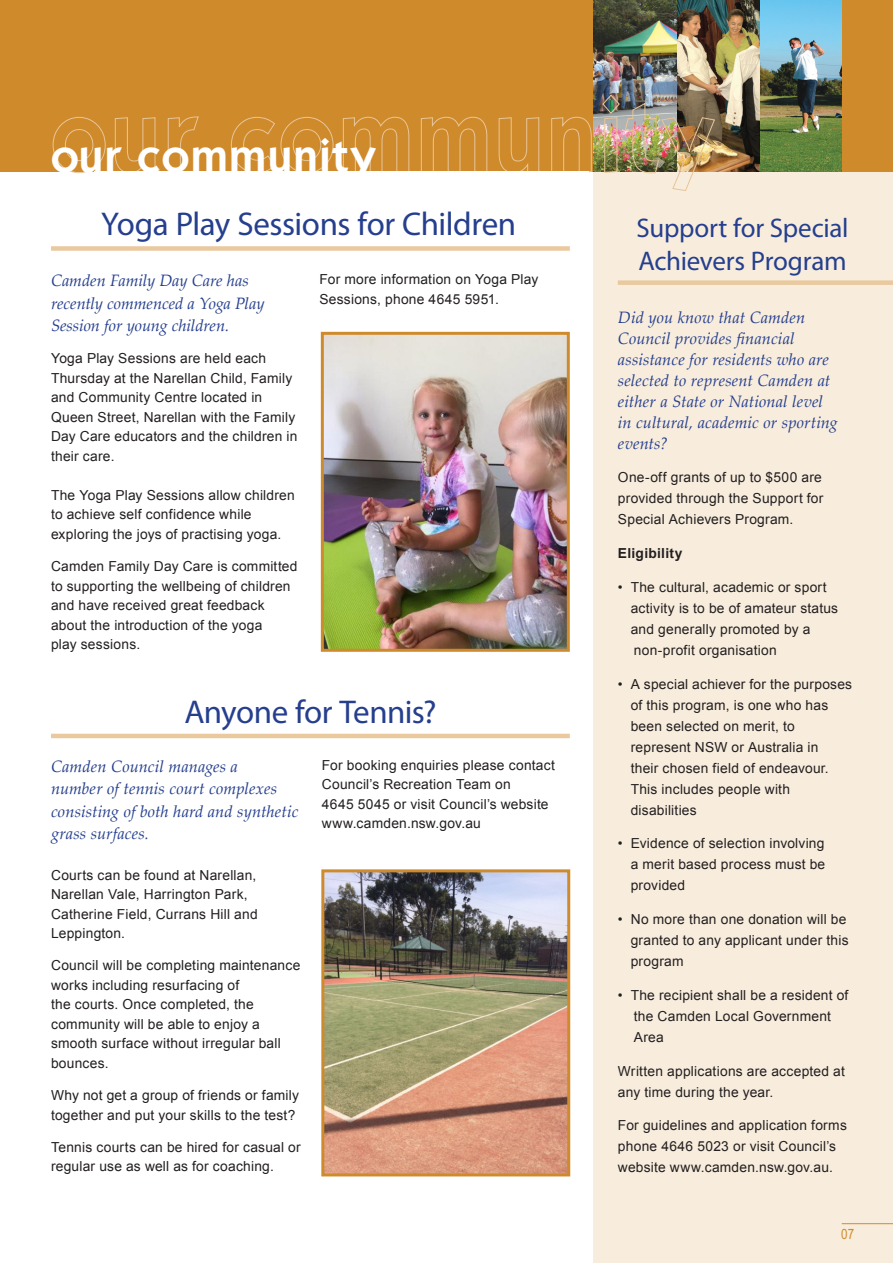
<style>
.page{position:relative;width:893px;height:1263px;background:#fff}
.page>*{position:absolute;margin:0;border:0;box-sizing:border-box;transform-origin:0 0}
.t1{font:600 46.5px "Kabel IT Cby BT";letter-spacing:.04em;color:#fff}
.Main_Heading{font:33px "Myriad Pro";letter-spacing:-.015em;color:#253f8e}
.Med_Heading{font:27px/32.4px "Myriad Pro";letter-spacing:-.01em;color:#253f8e}
.blue_intro{font:italic 16.5px/21px "Palatino Linotype";letter-spacing:.005em;color:#253f8e}
.body{font:italic 16.5px/22.5px "Palatino Linotype";letter-spacing:-.005em;color:#253f8e}
.t2{font:14.25px "Arial Narrow";color:#cf8b2b}
.body-2{font:13.8px/19.5px "Arial";letter-spacing:.015em;color:#231f20}
.Body_Bold{font:700 13.8px "Arial";letter-spacing:.02em;color:#231f20}
</style>
<div class="page">
<div style="left:593px;top:172px;width:300px;height:1091px;background:#f8eddd"></div>
<div style="left:0;top:0;width:893px;height:172px;background:#cf8b2b"></div>
<img style="left:593px;top:0;width:249px;height:172px">
<svg style="left:52px;top:117px;width:54px;height:56px"></svg>
<svg style="left:115px;top:117px;width:41px;height:55px"></svg>
<svg style="left:167px;top:116px;width:32px;height:56px"></svg>
<svg style="left:231px;top:117px;width:103px;height:55px"></svg>
<svg style="left:343px;top:116px;width:67px;height:56px"></svg>
<svg style="left:421px;top:116px;width:67px;height:56px"></svg>
<svg style="left:498px;top:117px;width:42px;height:55px"></svg>
<svg style="left:551px;top:116px;width:41px;height:57px"></svg>
<img style="left:602px;top:94px;width:113px;height:97px">
<div style="left:94px;top:172px;width:495px;height:14px;background:#fff"></div>
<hr style="left:842px;top:1223px;width:51px;height:1px;background:#cf8b2b">
<div style="left:51px;top:246px;width:519px;height:5px;background:#eac99e"></div>
<hr style="left:51px;top:734px;width:519px;height:4px;background:#eac99e">
<img style="left:325px;top:873px;width:241px;height:299px">
<div style="left:321px;top:869px;width:249px;height:307px;border:3px solid #cf8b2b"></div>
<div style="left:618px;top:280px;width:275px;height:5px;background:#eac99e"></div>
<img style="left:325px;top:336px;width:241px;height:312px">
<div style="left:321px;top:332px;width:249px;height:320px;border:3px solid #cf8b2b"></div>
<p class="t1" style="left:51px;top:127px;width:325px">our community</p>
<p class="Main_Heading" style="left:101px;top:203px;width:416px">Yoga Play Sessions for Children</p>
<p class="body" style="left:51px;top:269px;width:215px">Camden Family Day Care has recently commenced a Yoga Play<br>Session for young children.</p>
<p class="body-2" style="left:51px;top:349px;width:248px">Yoga Play Sessions are held each<br>Thursday at the Narellan Child, Family and Community Centre located in<br>Queen Street, Narellan with the Family<br>Day Care educators and the children in their care.</p>
<p class="body-2" style="left:51px;top:485px;width:245px">The Yoga Play Sessions allow children to achieve self confidence while exploring the joys of practising yoga.</p>
<p class="body-2" style="left:51px;top:557px;width:248px">Camden Family Day Care is committed to supporting the wellbeing of children and have received great feedback about the introduction of the yoga<br>play sessions.</p>
<p class="body-2" style="left:319px;top:270px;width:220px">For more information on Yoga Play<br>Sessions, phone 4645 5951.</p>
<p class="Main_Heading" style="left:184px;top:692px;width:254px">Anyone for Tennis?</p>
<p class="blue_intro" style="left:51px;top:754px;width:249px;line-height:22.5px">Camden Council manages a<br>number of tennis court complexes consisting of both hard and synthetic grass surfaces.</p>
<p class="body-2" style="left:51px;top:865px;width:208px">Courts can be found at Narellan,<br>Narellan Vale, Harrington Park,<br>Catherine Field, Currans Hill and<br>Leppington.</p>
<p class="body-2" style="left:51px;top:956px;width:251px">Council will be completing maintenance works including resurfacing of<br>the courts. Once completed, the community will be able to enjoy a smooth surface without irregular ball bounces.</p>
<p class="body-2" style="left:51px;top:1086px;width:249px">Why not get a group of friends or family together and put your skills to the test?</p>
<p class="body-2" style="left:51px;top:1137px;width:251px">Tennis courts can be hired for casual or regular use as well as for coaching.</p>
<p class="body-2" style="left:322px;top:755px;width:235px">For booking enquiries please contact<br>Council’s Recreation Team on</p>
<p class="body-2" style="left:322px;top:794px;width:228px">4645 5045 or visit Council’s website www.camden.nsw.gov.au</p>
<p class="Med_Heading" style="left:637px;top:212px;width:213px">Support for Special<br>Achievers Program</p>
<p class="blue_intro" style="left:618px;top:306px;width:221px">Did you know that Camden<br>Council provides financial assistance for residents who are selected to represent Camden at either a State or National level in cultural, academic or sporting events?</p>
<p class="body-2" style="left:618px;top:467px;width:207px;line-height:21px">One-off grants of up to $500 are provided through the Support for<br>Special Achievers Program.</p>
<p class="Body_Bold" style="left:618px;top:544px;width:66px">Eligibility</p>
<p class="body-2" style="left:631px;top:577px;width:209px;line-height:21px;text-indent:-13px">• The cultural, academic or sport activity is to be of amateur status and generally promoted by a non-profit organisation</p>
<p class="body-2" style="left:631px;top:673px;width:223px;line-height:21px;text-indent:-13px">• A special achiever for the purposes of this program, is one who has been selected on merit, to represent NSW or Australia in<br>their chosen field of endeavour.<br>This includes people with disabilities</p>
<p class="body-2" style="left:631px;top:833px;width:196px;line-height:21px;text-align:justify;text-indent:-13px">• Evidence of selection involving a merit based process must be provided</p>
<p class="body-2" style="left:631px;top:909px;width:219px;line-height:21px;text-indent:-13px">• No more than one donation will be granted to any applicant under this program</p>
<p class="body-2" style="left:634px;top:985px;width:216px;line-height:21px;text-indent:-16px">• The recipient shall be a resident of the Camden Local Government<br>Area</p>
<p class="body-2" style="left:618px;top:1060px;width:228px;line-height:21px">Written applications are accepted at any time during the year.</p>
<p class="body-2" style="left:618px;top:1115px;width:230px;line-height:21px">For guidelines and application forms phone 4646 5023 or visit Council’s website www.camden.nsw.gov.au.</p>
<p class="t2" style="left:841px;top:1225px;width:15px">07</p>
</div>
